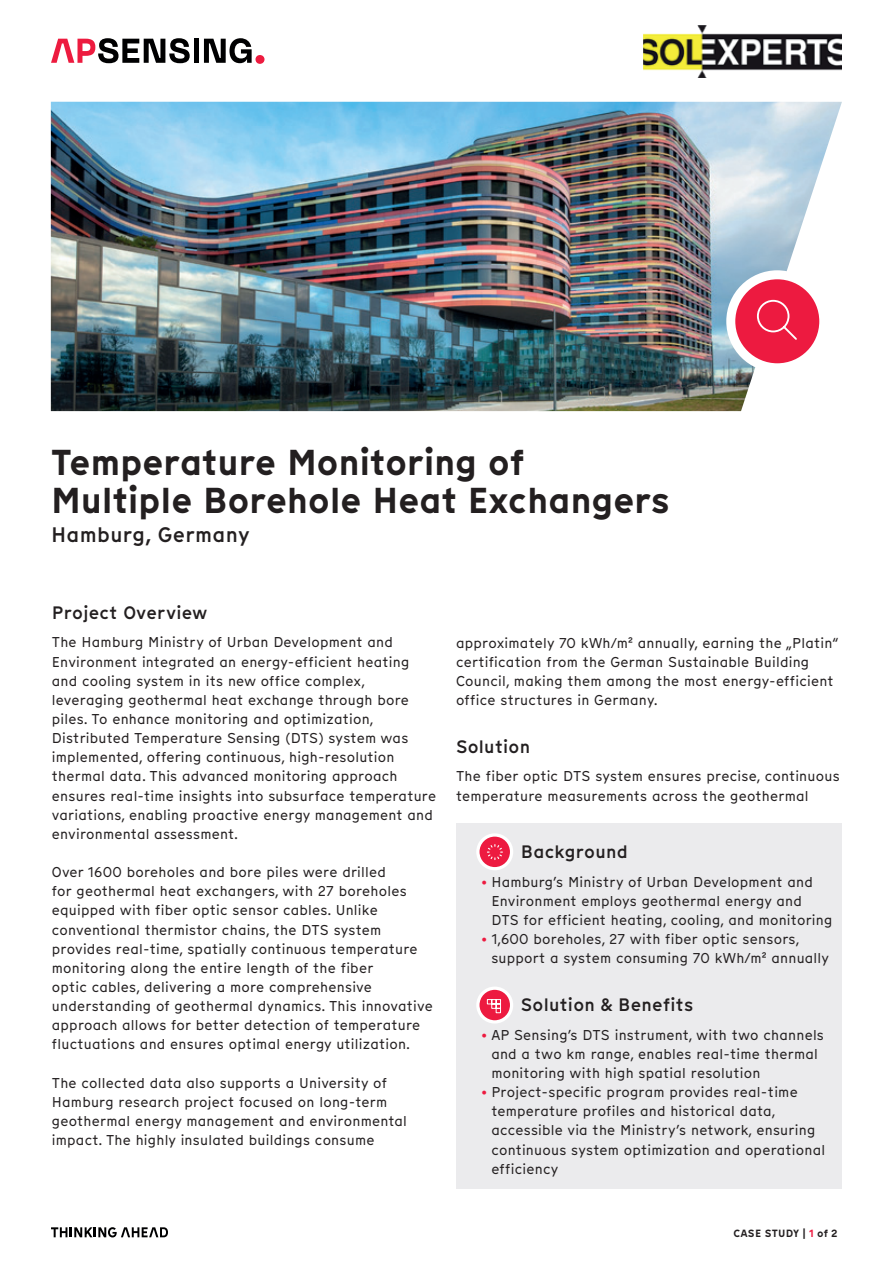
<style>
.page{position:relative;width:893px;height:1263px;background:#fff}
.page>*{position:absolute;margin:0;border:0;box-sizing:border-box;transform-origin:0 0}
.t1{font:700 36px/38.2px "Munken Sans";letter-spacing:-.01em;color:#231f20}
.t2{font:500 21px "Munken Sans";letter-spacing:.015em;color:#231f20}
.t3{font:500 18px "Munken Sans";letter-spacing:.015em;color:#231f20}
.t4{font:14.25px/19.2px "Munken Sans";letter-spacing:.015em;color:#231f20}
.t5{font:700 10.5px "Munken Sans";letter-spacing:.015em;color:#231f20}
.s1{color:#ed1a40}
</style>
<div class="page">
<div style="left:456px;top:823px;width:386px;height:366px;background:#ebebed"></div>
<svg style="left:51px;top:1227px;width:117px;height:10px"></svg>
<svg style="left:478px;top:835px;width:34px;height:34px"></svg>
<div style="left:476px;top:833px;width:37px;height:37px;border:3px solid #fff;border-radius:50%"></div>
<svg style="left:486px;top:843px;width:17px;height:18px"></svg>
<svg style="left:478px;top:988px;width:34px;height:34px"></svg>
<div style="left:476px;top:986px;width:37px;height:37px;border:3px solid #fff;border-radius:50%"></div>
<svg style="left:487px;top:999px;width:14px;height:14px"></svg>
<img style="left:51px;top:102px;width:791px;height:309px">
<svg style="left:731px;top:275px;width:93px;height:93px;fill:#ed1a40"></svg>
<div style="left:726px;top:270px;width:102px;height:102px;border:9px solid #fff;border-radius:50%"></div>
<svg style="left:756px;top:299px;width:43px;height:43px"></svg>
<div style="left:255px;top:55px;width:9px;height:9px;background:#ed1b3f;border-radius:50%"></div>
<svg style="left:51px;top:38px;width:139px;height:25px"></svg>
<div style="left:194px;top:39px;width:5px;height:24px;background:#000001"></div>
<svg style="left:204px;top:38px;width:48px;height:25px"></svg>
<img style="left:643px;top:25px;width:199px;height:52px">
<h1 class="t1" style="left:51px;top:441px;width:621px">Temperature Monitoring of<br>Multiple Borehole Heat Exchangers</h1>
<h2 class="t2" style="left:51px;top:520px;width:200px">Hamburg, Germany</h2>
<p class="t3" style="left:52px;top:600px;width:157px">Project Overview</p>
<p class="t4" style="left:52px;top:632px;width:386px">The Hamburg Ministry of Urban Development and Environment integrated an energy-efficient heating and cooling system in its new office complex, leveraging geothermal heat exchange through bore piles. To enhance monitoring and optimization, Distributed Temperature Sensing (DTS) system was implemented, offering continuous, high-resolution thermal data. This advanced monitoring approach ensures real-time insights into subsurface temperature variations, enabling proactive energy management and environmental assessment.</p>
<p class="t4" style="left:52px;top:862px;width:382px">Over 1600 boreholes and bore piles were drilled<br>for geothermal heat exchangers, with 27 boreholes equipped with fiber optic sensor cables. Unlike conventional thermistor chains, the DTS system provides real-time, spatially continuous temperature monitoring along the entire length of the fiber<br>optic cables, delivering a more comprehensive understanding of geothermal dynamics. This innovative approach allows for better detection of temperature fluctuations and ensures optimal energy utilization.</p>
<p class="t4" style="left:52px;top:1072px;width:357px">The collected data also supports a University of Hamburg research project focused on long-term geothermal energy management and environmental impact. The highly insulated buildings consume</p>
<p class="t4" style="left:456px;top:632px;width:384px">approximately 70 kWh/m² annually, earning the „Platin“ certification from the German Sustainable Building Council, making them among the most energy-efficient office structures in Germany.</p>
<p class="t3" style="left:456px;top:733px;width:76px">Solution</p>
<p class="t4" style="left:456px;top:766px;width:385px">The fiber optic DTS system ensures precise, continuous temperature measurements across the geothermal</p>
<p class="t3" style="left:521px;top:839px;width:108px">Background</p>
<p class="t4" style="left:491px;top:871px;width:343px;text-indent:-12px"><span class="s1">•</span> Hamburg’s Ministry of Urban Development and<br>Environment employs geothermal energy and<br>DTS for efficient heating, cooling, and monitoring</p>
<p class="t4" style="left:491px;top:929px;width:339px;text-indent:-12px"><span class="s1">•</span>1,600 boreholes, 27 with fiber optic sensors, support a system consuming 70 kWh/m² annually</p>
<p class="t3" style="left:521px;top:992px;width:174px">Solution &amp; Benefits</p>
<p class="t4" style="left:491px;top:1024px;width:334px;text-indent:-12px"><span class="s1">•</span>AP Sensing’s DTS instrument, with two channels and a two km range, enables real-time thermal monitoring with high spatial resolution</p>
<p class="t4" style="left:491px;top:1082px;width:335px;text-indent:-12px"><span class="s1">•</span>Project-specific program provides real-time temperature profiles and historical data, accessible via the Ministry’s network, ensuring continuous system optimization and operational efficiency</p>
<p class="t5" style="left:733px;top:1226px;width:106px">CASE STUDY | <span class="s1">1</span> of 2</p>
</div>
